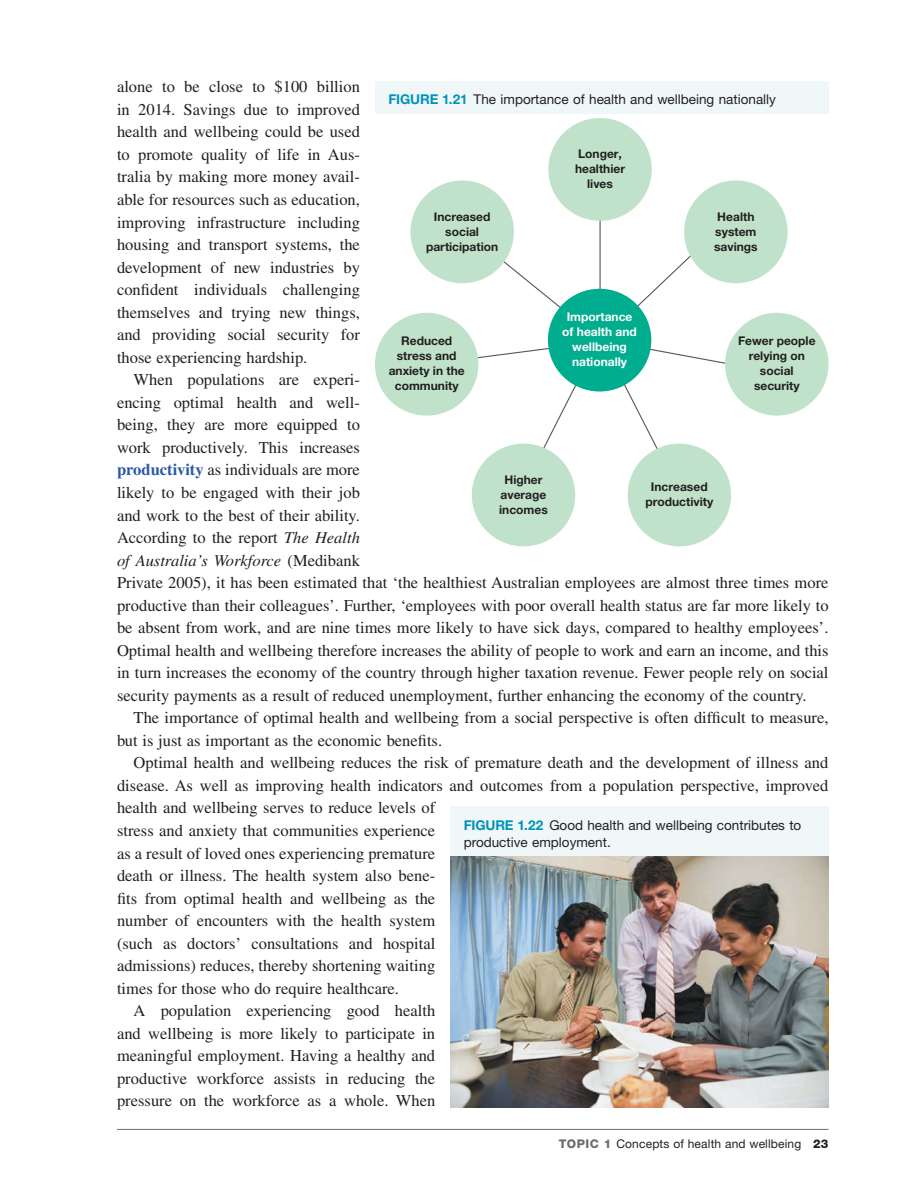
<style>
.page{position:relative;width:919px;height:1187px;background:#fff}
.page>*{position:absolute;margin:0;border:0;box-sizing:border-box;transform-origin:0 0}
.t1{font:16.5px/22.5px "Times LT Std";color:#231f20}
.t2{font:13.5px/17.2px "Helvetica Neue LT Std";color:#231f20}
.t3{font:700 12px/15px "Helvetica Neue LT Std";color:#231f20;text-align:center}
.t4{font:700 12px/15px "Helvetica Neue LT Std";color:#fff;text-align:center}
.t5{font:12px "Helvetica Neue LT Std";letter-spacing:.015em;color:#231f20}
.s1{font-weight:700;color:#2a58a7}
.s2{font-style:italic}
.s3{font-weight:700;color:#0093ba}
.s4{font-weight:800;color:#6c6d70}
.s5{font-weight:800}
</style>
<div class="page">
<hr style="left:117px;top:1128px;width:711px;height:1px;background:#6c6d70">
<hr style="left:599px;top:209px;width:1px;height:85px;background:#57585a">
<div style="left:548px;top:118px;width:103px;height:103px;background:#c0e2ca;border-radius:50%"></div>
<svg style="left:608px;top:345px;width:137px;height:103px"></svg>
<svg style="left:621px;top:244px;width:81px;height:78px"></svg>
<svg style="left:483px;top:244px;width:98px;height:80px"></svg>
<svg style="left:448px;top:345px;width:144px;height:120px"></svg>
<div style="left:548px;top:289px;width:103px;height:102px;background:#00ad8e;border-radius:50%"></div>
<div style="left:410px;top:180px;width:104px;height:103px;background:#c0e2ca;border-radius:50%"></div>
<div style="left:684px;top:180px;width:103px;height:103px;background:#c0e2ca;border-radius:50%"></div>
<div style="left:375px;top:313px;width:103px;height:102px;background:#c0e2ca;border-radius:50%"></div>
<div style="left:471px;top:443px;width:104px;height:103px;background:#c0e2ca;border-radius:50%"></div>
<div style="left:627px;top:443px;width:104px;height:103px;background:#c0e2ca;border-radius:50%"></div>
<div style="left:725px;top:313px;width:103px;height:102px;background:#c0e2ca;border-radius:50%"></div>
<div style="left:375px;top:81px;width:453px;height:32px;background:#f0f7f9"></div>
<img style="left:450px;top:855px;width:377px;height:252px">
<div style="left:450px;top:806px;width:378px;height:49px;background:#f0f7f9"></div>
<p class="t1" style="left:117px;top:75px;width:244px;text-align:justify">alone to be close to $100 billion in 2014. Savings due to improved health and wellbeing could be used to promote quality of life in Aus&shy;tralia by making more money avail&shy;able for resources such as education, improving infrastructure including housing and transport systems, the development of new industries by confident individuals challenging themselves and trying new things, and providing social security for those experiencing hardship.</p>
<p class="t1" style="left:117px;top:368px;width:713px;text-indent:16px">When populations are experi-<br>encing optimal health and well-<br>being, they are more equipped to<br>work productively. This increases<br><span class="s1">productivity</span> as individuals are more<br>likely to be engaged with their job<br>and work to the best of their ability.<br>According to the report <span class="s2">The Health<br>of Australia’s Workforce</span> (Medibank<br>Private 2005), it has been estimated that ‘the healthiest Australian employees are almost three times more productive than their colleagues’. Further, ‘employees with poor overall health status are far more likely to be absent from work, and are nine times more likely to have sick days, compared to healthy employees’.<br>Optimal health and wellbeing therefore increases the ability of people to work and earn an income, and this in turn increases the economy of the country through higher taxation revenue. Fewer people rely on social security payments as a result of reduced unemployment, further enhancing the economy of the country.</p>
<p class="t1" style="left:117px;top:706px;width:713px;text-indent:16px">The importance of optimal health and wellbeing from a social perspective is often difficult to measure, but is just as important as the economic benefits.</p>
<p class="t1" style="left:134px;top:751px;width:696px">Optimal health and wellbeing reduces the risk of premature death and the development of illness and</p>
<p class="t1" style="left:117px;top:774px;width:712px">disease. As well as improving health indicators and outcomes from a population perspective, improved</p>
<p class="t1" style="left:117px;top:796px;width:319px">health and wellbeing serves to reduce levels of</p>
<p class="t1" style="left:117px;top:819px;width:320px">stress and anxiety that communities experience</p>
<p class="t1" style="left:117px;top:841px;width:320px">as a result of loved ones experiencing premature</p>
<p class="t1" style="left:117px;top:864px;width:320px">death or illness. The health system also bene-</p>
<p class="t1" style="left:117px;top:886px;width:320px">fits from optimal health and wellbeing as the</p>
<p class="t1" style="left:117px;top:909px;width:320px">number of encounters with the health system</p>
<p class="t1" style="left:117px;top:931px;width:320px">(such as doctors’ consultations and hospital</p>
<p class="t1" style="left:117px;top:954px;width:320px">admissions) reduces, thereby shortening waiting</p>
<p class="t1" style="left:117px;top:976px;width:283px">times for those who do require healthcare.</p>
<p class="t1" style="left:134px;top:999px;width:303px">A population experiencing good health</p>
<p class="t1" style="left:117px;top:1021px;width:319px">and wellbeing is more likely to participate in</p>
<p class="t1" style="left:117px;top:1044px;width:319px">meaningful employment. Having a healthy and</p>
<p class="t1" style="left:117px;top:1066px;width:319px">productive workforce assists in reducing the</p>
<p class="t1" style="left:117px;top:1089px;width:319px">pressure on the workforce as a whole. When</p>
<p class="t2" style="left:388px;top:91px;width:389px"><span class="s3">FIGURE 1.21</span> The importance of health and wellbeing nationally</p>
<p class="t3" style="left:575px;top:146px;width:51px">Longer, healthier lives</p>
<p class="t3" style="left:426px;top:208px;width:74px">Increased social participation</p>
<p class="t3" style="left:714px;top:208px;width:45px;text-align:left">Health system savings</p>
<p class="t4" style="left:562px;top:309px;width:76px">Importance of health and wellbeing nationally</p>
<p class="t3" style="left:388px;top:333px;width:77px">Reduced stress and anxiety in the community</p>
<p class="t3" style="left:738px;top:333px;width:79px">Fewer people relying on social security</p>
<p class="t3" style="left:499px;top:471px;width:50px">Higher average incomes</p>
<p class="t3" style="left:645px;top:479px;width:69px">Increased productivity</p>
<p class="t2" style="left:464px;top:815px;width:339px"><span class="s3">FIGURE 1.22</span> Good health and wellbeing contributes to productive employment.</p>
<p class="t5" style="left:558px;top:1136px;width:271px"><span class="s4">TOPIC 1</span> Concepts of health and wellbeing <span class="s5">23</span></p>
</div>
